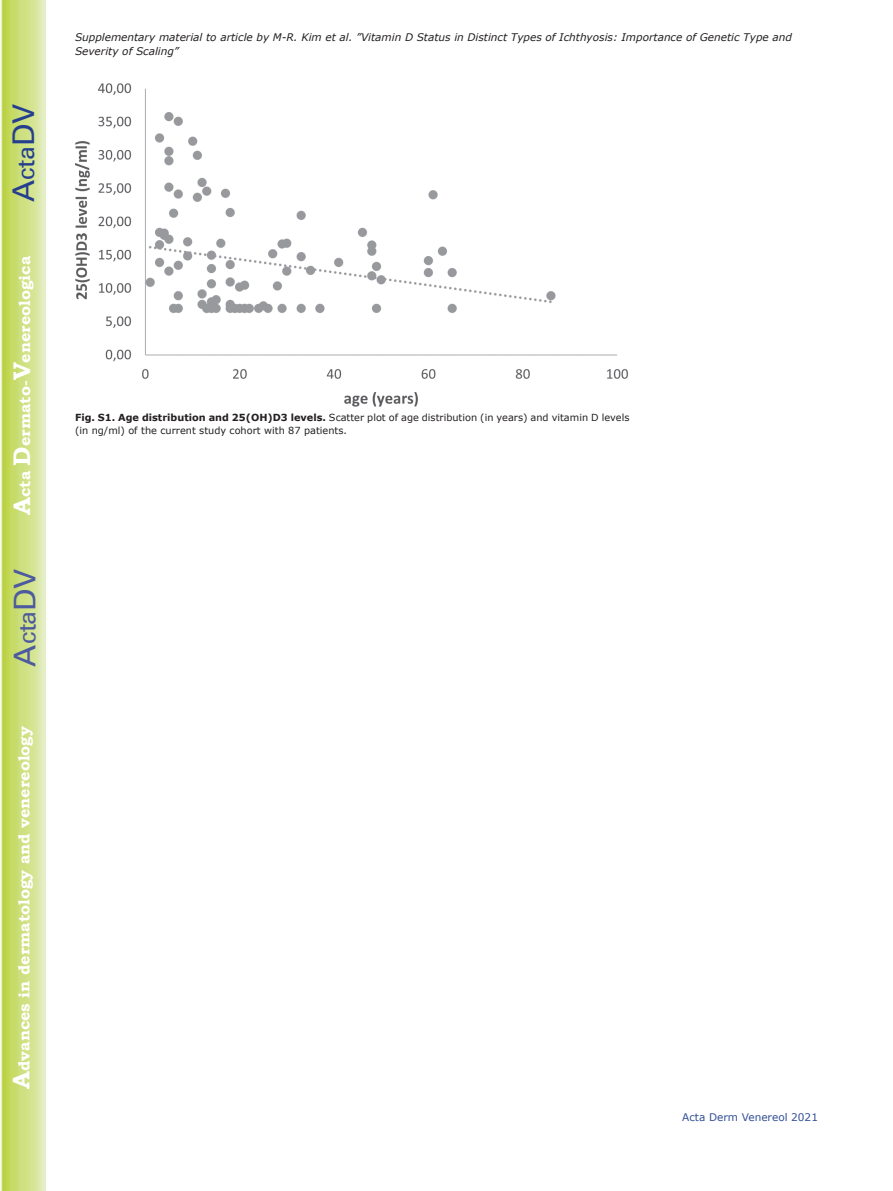
<style>
.page{position:relative;width:893px;height:1191px;background:#fff}
.page>*{position:absolute;margin:0;border:0;box-sizing:border-box;transform-origin:0 0}
.t1{font:30px "Univers";color:#4d5a9e}
.t2{font:30px "Univers";color:#253f8e}
.t3{font:700 15.75px "Bookman Old Style";color:#fff}
.t4{font:italic 10.5px/13.5px "Verdana";color:#231f20}
.t5{font:10.5px "Verdana";color:#324f95}
.t6{font:9.75px/13.5px "Verdana";color:#231f20}
.s1{font-size:24px}
.s2{font-weight:700}
</style>
<div class="page">
<svg style="left:1px;top:0;width:45px;height:1191px;background:#cfe084"></svg>
<img style="left:75px;top:83px;width:553px;height:324px">
<h1 class="t2" style="left:6px;top:202px;width:100px;rotate:-90deg">A<span class="s1">cta</span>DV</h1>
<h2 class="t3" style="left:15px;top:515px;width:260px;rotate:-90deg"><span class="s1">A</span>cta <span class="s1">D</span>ermato-<span class="s1">V</span>enereologica</h2>
<h1 class="t1" style="left:7px;top:666px;width:100px;rotate:-90deg">A<span class="s1">cta</span>DV</h1>
<h2 class="t3" style="left:15px;top:1088px;width:364px;rotate:-90deg"><span class="s1">A</span>dvances in dermatology and venereology</h2>
<p class="t4" style="left:75px;top:31px;width:718px">Supplementary material to article by M-R. Kim et al. ”Vitamin D Status in Distinct Types of Ichthyosis: Importance of Genetic Type and<br>Severity of Scaling”</p>
<p class="t6" style="left:75px;top:410px;width:556px"><span class="s2">Fig. S1. Age distribution and 25(OH)D3 levels.</span> Scatter plot of age distribution (in years) and vitamin D levels (in ng/ml) of the current study cohort with 87 patients.</p>
<p class="t5" style="left:682px;top:1110px;width:137px">Acta Derm Venereol 2021</p>
</div>
